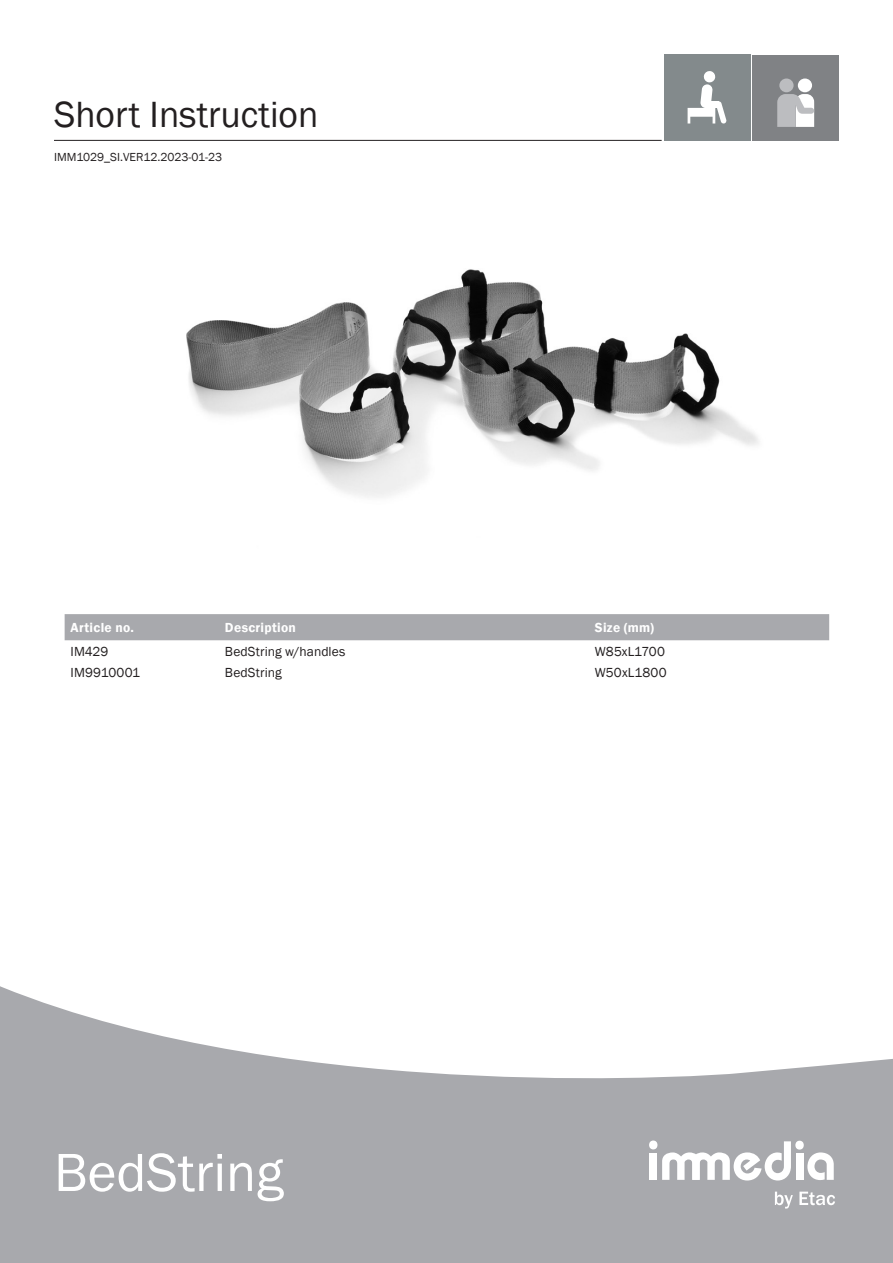
<style>
.page{position:relative;width:893px;height:1263px;background:#fff}
.page>*{position:absolute;margin:0;border:0;box-sizing:border-box;transform-origin:0 0}
.t1{font:55.5px "Franklin Gothic";color:#fff}
.t2{font:37.5px "Franklin Gothic";color:#231f20}
.t3{font:13.5px "Franklin Gothic";letter-spacing:.005em;color:#231f20}
.t4{font:600 13.5px "Franklin Gothic";letter-spacing:.02em;color:#fff}
.t5{font:12px "Franklin Gothic";color:#231f20}
</style>
<div class="page">
<svg style="left:0;top:986px;width:893px;height:277px;fill:#a8a9ad"></svg>
<div style="left:752px;top:56px;width:87px;height:85px;background:#808285"></div>
<svg style="left:777px;top:79px;width:37px;height:48px"></svg>
<div style="left:664px;top:54px;width:86px;height:87px;background:#838a8c"></div>
<svg style="left:688px;top:71px;width:39px;height:53px"></svg>
<div style="left:65px;top:614px;width:764px;height:26px;background:#a8a9ad"></div>
<div style="left:795px;top:1141px;width:9px;height:8px;background:#fff;border-radius:50%"></div>
<div style="left:649px;top:1140px;width:8px;height:9px;background:#fff;border-radius:50%"></div>
<svg style="left:662px;top:1141px;width:129px;height:39px"></svg>
<div style="left:796px;top:1153px;width:7px;height:27px;background:#fff"></div>
<svg style="left:807px;top:1152px;width:27px;height:28px"></svg>
<div style="left:650px;top:1153px;width:7px;height:27px;background:#fff"></div>
<svg style="left:775px;top:1191px;width:18px;height:17px"></svg>
<svg style="left:799px;top:1191px;width:36px;height:14px"></svg>
<hr style="left:54px;top:140px;width:608px;height:1px;background:#231f20">
<img style="left:186px;top:269px;width:573px;height:228px">
<p class="t2" style="left:54px;top:91px;width:266px">Short Instruction</p>
<p class="t5" style="left:54px;top:150px;width:170px">IMM1029_SI.VER12.2023-01-23</p>
<p class="t4" style="left:71px;top:619px;width:65px">Article no.</p>
<p class="t4" style="left:225px;top:619px;width:73px">Description</p>
<p class="t4" style="left:595px;top:619px;width:61px">Size (mm)</p>
<p class="t3" style="left:71px;top:643px;width:39px">IM429</p>
<p class="t3" style="left:225px;top:643px;width:122px">BedString w/handles</p>
<p class="t3" style="left:595px;top:643px;width:72px">W85xL1700</p>
<p class="t3" style="left:71px;top:664px;width:71px">IM9910001</p>
<p class="t3" style="left:225px;top:664px;width:58px">BedString</p>
<p class="t3" style="left:595px;top:664px;width:73px">W50xL1800</p>
<p class="t1" style="left:54px;top:1138px;width:231px">BedString</p>
</div>
